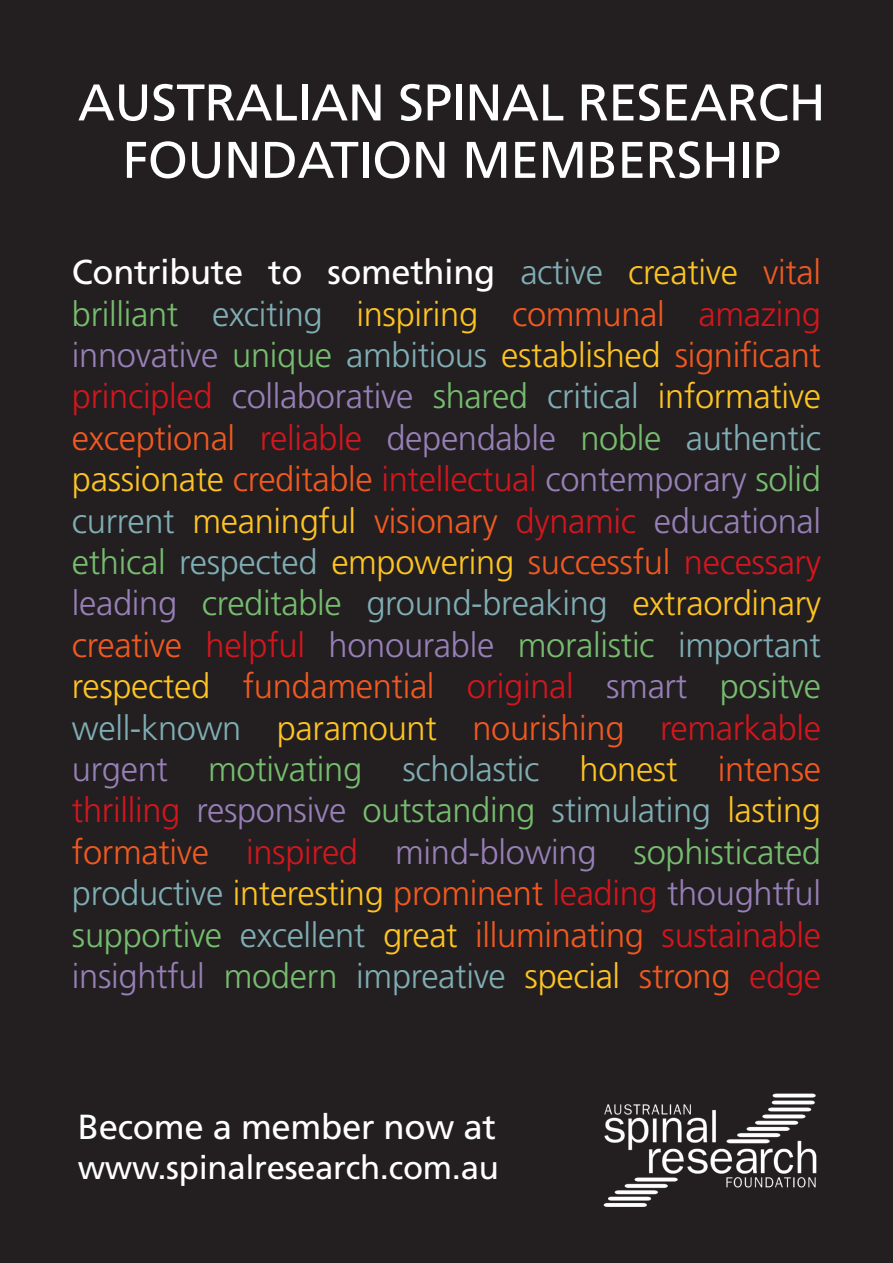
<style>
.page{position:relative;width:893px;height:1263px;background:#231f20}
.page>*{position:absolute;margin:0;border:0;box-sizing:border-box;transform-origin:0 0}
.t1{font:51.45px/57.4px "Frutiger LT";letter-spacing:-.01em;color:#fff;text-align:center}
.t2{font:34.8px "Frutiger LT";letter-spacing:-.01em;color:#fff}
.t3{font:300 34.5px/41.4px "Frutiger LT";letter-spacing:-.01em;color:#7faeb5;text-align:justify}
.t4{font:33px "Frutiger LT";letter-spacing:-.01em;color:#fff}
.s1{font-weight:400;color:#fff}
.s2{color:#fec422}
.s3{color:#f15921}
.s4{color:#76bd6f}
.s5{color:#d2161e}
.s6{color:#9780b8}
</style>
<div class="page">
<img style="left:603px;top:1093px;width:214px;height:114px">
<h1 class="t1" style="left:78px;top:74px;width:749px">AUSTRALIAN SPINAL RESEARCH<br>FOUNDATION MEMBERSHIP</h1>
<p class="t3" style="left:72px;top:252px;width:751px"><span class="s1">Contribute to something</span> active <span class="s2">creative</span> <span class="s3">vital </span><span class="s4">brilliant</span> exciting <span class="s2">inspiring</span> <span class="s3">communal</span> <span class="s5">amazing </span><span class="s6">innovative</span> <span class="s4">unique</span> ambitious <span class="s2">established</span> <span class="s3">significant </span><span class="s5">principled</span> <span class="s6">collaborative</span> <span class="s4">shared</span> critical <span class="s2">informative </span><span class="s3">exceptional</span> <span class="s5">reliable</span> <span class="s6">dependable</span> <span class="s4">noble</span> authentic <span class="s2">passionate</span> <span class="s3">creditable</span> <span class="s5">intellectual</span> <span class="s6">contemporary</span> <span class="s4">solid </span>current <span class="s2">meaningful</span> <span class="s3">visionary</span> <span class="s5">dynamic</span> <span class="s6">educational </span><span class="s4">ethical</span> respected <span class="s2">empowering</span> <span class="s3">successful</span> <span class="s5">necessary </span><span class="s6">leading</span> <span class="s4">creditable</span> ground-breaking <span class="s2">extraordinary </span><span class="s3">creative</span> <span class="s5">helpful</span> <span class="s6">honourable</span> <span class="s4">moralistic</span> important <span class="s2">respected</span> <span class="s3">fundamential</span> <span class="s5">original</span> <span class="s6">smart</span> <span class="s4">positve </span>well-known <span class="s2">paramount</span> <span class="s3">nourishing</span> <span class="s5">remarkable </span><span class="s6">urgent</span> <span class="s4">motivating</span> scholastic <span class="s2">honest</span> <span class="s3">intense </span><span class="s5">thrilling</span> <span class="s6">responsive</span> <span class="s4">outstanding</span> stimulating <span class="s2">lasting </span><span class="s3">formative</span> <span class="s5">inspired</span> <span class="s6">mind-blowing</span> <span class="s4">sophisticated </span>productive <span class="s2">interesting</span> <span class="s3">prominent</span> <span class="s5">leading</span> <span class="s6">thoughtful </span><span class="s4">supportive</span> excellent <span class="s2">great</span> <span class="s3">illuminating</span> <span class="s5">sustainable </span><span class="s6">insightful</span> <span class="s4">modern</span> impreative <span class="s2">special</span> <span class="s3">strong</span> <span class="s5">edge</span></p>
<p class="t2" style="left:78px;top:1107px;width:420px">Become a member now at</p>
<p class="t4" style="left:78px;top:1148px;width:423px">www.spinalresearch.com.au</p>
</div>
